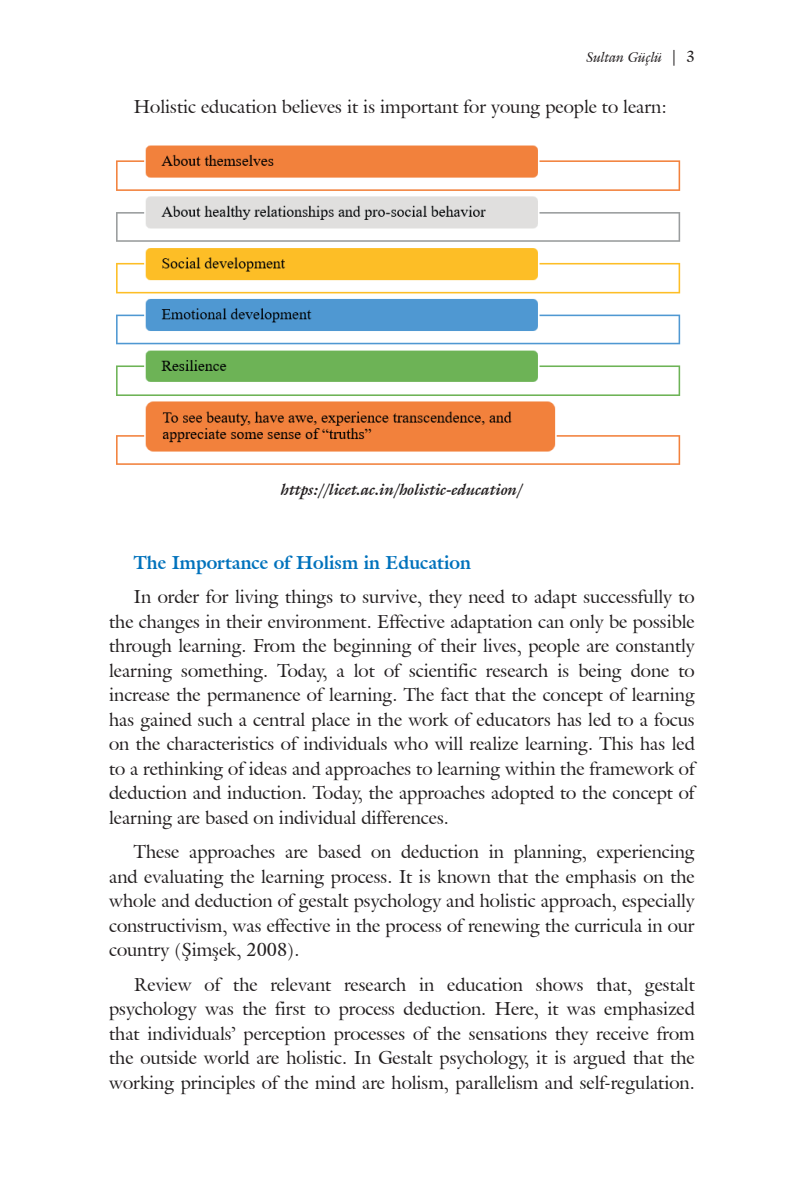
<style>
.page{position:relative;width:794px;height:1191px;background:#fff}
.page>*{position:absolute;margin:0;border:0;box-sizing:border-box;transform-origin:0 0}
.t1{font:18.38px/24.5px "Galliard IT Cby BT";color:#231f20;text-align:justify}
.t2{font:700 18.38px "Galliard IT Cby BT";color:#0072bc}
.t3{font:italic 700 15.75px "Galliard IT Cby BT";color:#231f20}
.t4{font:italic 14px "Galliard IT Cby BT";color:#231f20}
.s1{font-style:normal;font-size:15.75px}
</style>
<div class="page">
<img style="left:116px;top:145px;width:565px;height:320px">
<p class="t4" style="left:586px;top:47px;width:110px">Sultan Güçlü <span class="s1">| 3</span></p>
<p class="t1" style="left:134px;top:94px;width:535px">Holistic education believes it is important for young people to learn:</p>
<p class="t3" style="left:281px;top:479px;width:243px">https://licet.ac.in/holistic-education/</p>
<p class="t2" style="left:134px;top:550px;width:338px">The Importance of Holism in Education</p>
<p class="t1" style="left:109px;top:584px;width:587px;text-indent:25px">In order for living things to survive, they need to adapt successfully to the changes in their environment. Effective adaptation can only be possible through learning. From the beginning of their lives, people are constantly learning something. Today, a lot of scientific research is being done to increase the permanence of learning. The fact that the concept of learning has gained such a central place in the work of educators has led to a focus on the characteristics of individuals who will realize learning. This has led to a rethinking of ideas and approaches to learning within the framework of deduction and induction. Today, the approaches adopted to the concept of learning are based on individual differences.</p>
<p class="t1" style="left:109px;top:839px;width:587px;text-indent:25px">These approaches are based on deduction in planning, experiencing and evaluating the learning process. It is known that the emphasis on the whole and deduction of gestalt psychology and holistic approach, especially constructivism, was effective in the process of renewing the curricula in our country (Şimşek, 2008).</p>
<p class="t1" style="left:109px;top:972px;width:587px;text-indent:25px">Review of the relevant research in education shows that, gestalt psychology was the first to process deduction. Here, it was emphasized that individuals’ perception processes of the sensations they receive from the outside world are holistic. In Gestalt psychology, it is argued that the working principles of the mind are holism, parallelism and self-regulation.</p>
</div>
